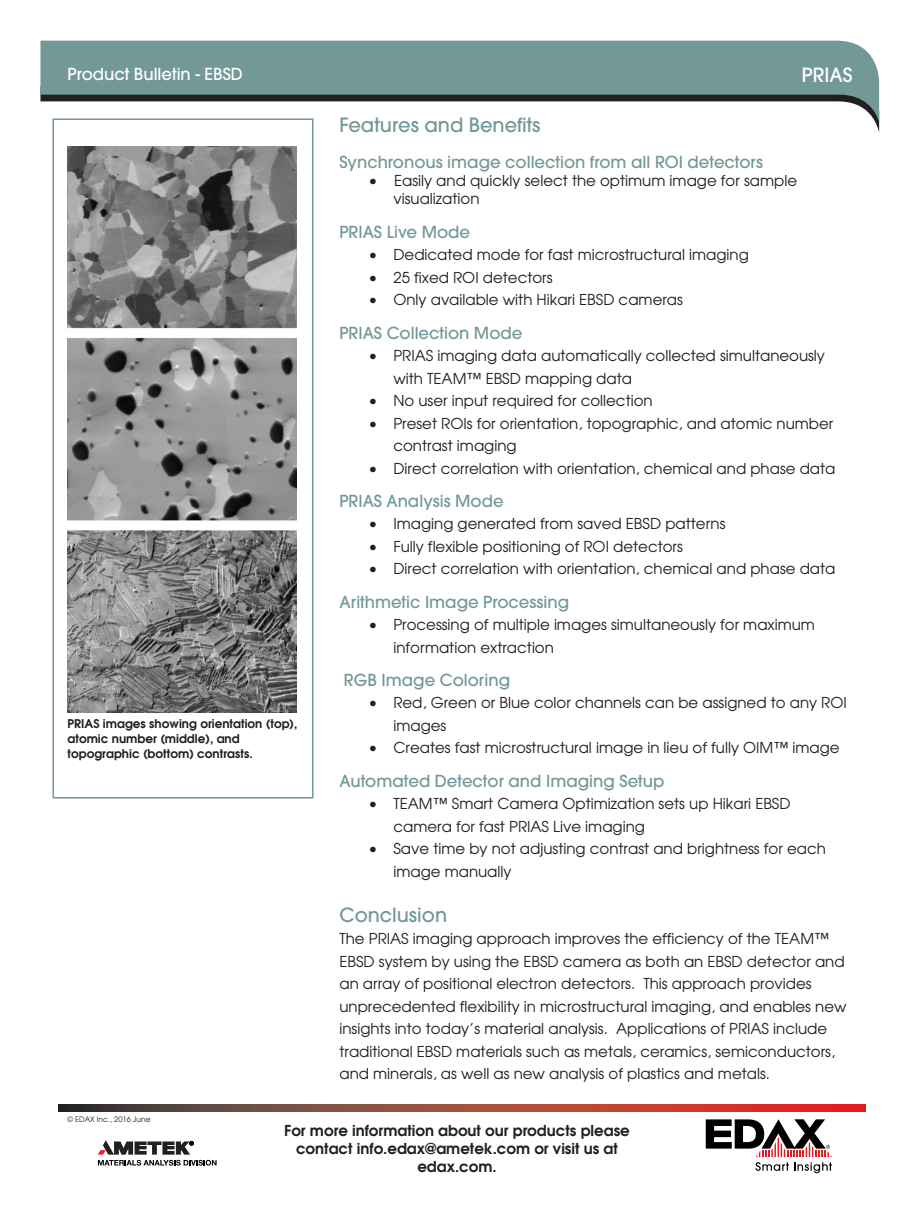
<style>
.page{position:relative;width:920px;height:1215px;background:#fff}
.page>*{position:absolute;margin:0;border:0;box-sizing:border-box;transform-origin:0 0}
.t1{font:500 19.5px "Avant Garde";color:#729897}
.t2{font:500 19.5px "Avant Garde";color:#fff}
.t3{font:500 16.5px "Avant Garde";color:#729897}
.t4{font:500 16.5px "Avant Garde";color:#fff}
.t5{font:15px/22.5px "Avant Garde";color:#231f20}
.t6{font:600 15px/18px "Avant Garde";color:#231f20;text-align:center}
.t7{font:600 12px/15px "Avant Garde";color:#231f20}
.t8{font:7.5px "Avant Garde";color:#231f20}
</style>
<div class="page">
<svg style="left:40px;top:41px;width:839px;height:81px;fill:#729897"></svg>
<svg style="left:59px;top:1104px;width:806px;height:7px"></svg>
<svg style="left:706px;top:1119px;width:126px;height:54px"></svg>
<svg style="left:98px;top:1140px;width:119px;height:26px"></svg>
<div style="left:52px;top:118px;width:261px;height:681px;border:2px solid #729897"></div>
<img style="left:68px;top:146px;width:228px;height:567px">
<p class="t4" style="left:68px;top:67px;width:177px">Product Bulletin - EBSD</p>
<h1 class="t2" style="left:802px;top:67px;width:52px">PRIAS</h1>
<h1 class="t1" style="left:339px;top:118px;width:202px">Features and Benefits</h1>
<p class="t3" style="left:339px;top:156px;width:425px">Synchronous image collection from all ROI detectors</p>
<p class="t5" style="left:393px;top:172px;width:405px;line-height:18px;text-indent:-25px">• Easily and quickly select the optimum image for sample visualization</p>
<p class="t3" style="left:339px;top:226px;width:132px">PRIAS Live Mode</p>
<p class="t5" style="left:368px;top:244px;width:382px">• Dedicated mode for fast microstructural imaging</p>
<p class="t5" style="left:368px;top:266px;width:186px">• 25 fixed ROI detectors</p>
<p class="t5" style="left:368px;top:289px;width:316px">• Only available with Hikari EBSD cameras</p>
<p class="t3" style="left:339px;top:326px;width:185px">PRIAS Collection Mode</p>
<p class="t5" style="left:393px;top:345px;width:433px;text-indent:-25px">• PRIAS imaging data automatically collected simultaneously with TEAM™ EBSD mapping data</p>
<p class="t5" style="left:368px;top:390px;width:286px">• No user input required for collection</p>
<p class="t5" style="left:393px;top:412px;width:441px;text-indent:-25px">• Preset ROIs for orientation, topographic, and atomic number contrast imaging</p>
<p class="t5" style="left:368px;top:457px;width:469px">• Direct correlation with orientation, chemical and phase data</p>
<p class="t3" style="left:339px;top:495px;width:166px">PRIAS Analysis Mode</p>
<p class="t5" style="left:368px;top:513px;width:359px">• Imaging generated from saved EBSD patterns</p>
<p class="t5" style="left:368px;top:535px;width:316px">• Fully flexible positioning of ROI detectors</p>
<p class="t5" style="left:368px;top:558px;width:469px">• Direct correlation with orientation, chemical and phase data</p>
<p class="t3" style="left:339px;top:595px;width:231px">Arithmetic Image Processing</p>
<p class="t5" style="left:393px;top:614px;width:423px;text-indent:-25px">• Processing of multiple images simultaneously for maximum information extraction</p>
<p class="t3" style="left:344px;top:674px;width:168px">RGB Image Coloring</p>
<p class="t5" style="left:393px;top:692px;width:455px;text-indent:-25px">• Red, Green or Blue color channels can be assigned to any ROI images</p>
<p class="t5" style="left:368px;top:737px;width:473px">• Creates fast microstructural image in lieu of fully OIM™ image</p>
<p class="t3" style="left:339px;top:775px;width:327px">Automated Detector and Imaging Setup</p>
<p class="t5" style="left:393px;top:793px;width:399px;text-indent:-25px">• TEAM™ Smart Camera Optimization sets up Hikari EBSD camera for fast PRIAS Live imaging</p>
<p class="t5" style="left:393px;top:838px;width:434px;text-indent:-25px">• Save time by not adjusting contrast and brightness for each image manually</p>
<h1 class="t1" style="left:339px;top:907px;width:109px">Conclusion</h1>
<p class="t5" style="left:339px;top:928px;width:509px">The PRIAS imaging approach improves the efficiency of the TEAM™ EBSD system by using the EBSD camera as both an EBSD detector and an array of positional electron detectors. This approach provides unprecedented flexibility in microstructural imaging, and enables new insights into today’s material analysis. Applications of PRIAS include traditional EBSD materials such as metals, ceramics, semiconductors, and minerals, as well as new analysis of plastics and metals.</p>
<p class="t8" style="left:68px;top:1115px;width:85px">© EDAX Inc., 2016 June</p>
<p class="t7" style="left:68px;top:716px;width:232px">PRIAS images showing orientation (top), atomic number (middle), and topographic (bottom) contrasts.</p>
<p class="t6" style="left:284px;top:1122px;width:347px">For more information about our products please contact info.edax@ametek.com or visit us at edax.com.</p>
</div>
